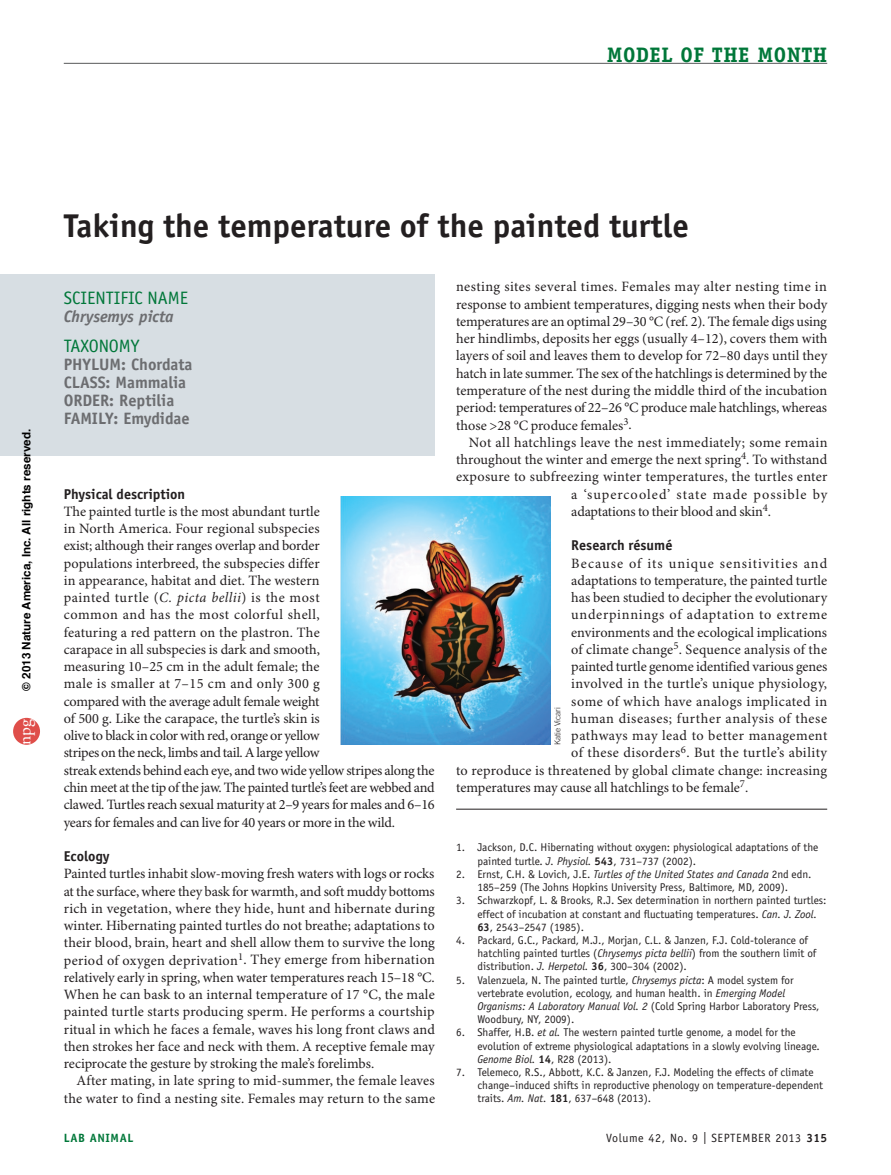
<style>
.page{position:relative;width:891px;height:1175px;background:#fff}
.page>*{position:absolute;margin:0;border:0;box-sizing:border-box;transform-origin:0 0}
.t1{font:700 33px "Officina Sans Std";color:#231f20}
.t2{font:700 21px "Officina Serif Std";letter-spacing:.025em;color:#007739}
.t3{font:18px "Officina Sans Std";color:#007739}
.t4{font:17.4px "Adobe Garamond Pro";color:#fff}
.t5{font:700 16.5px/18px "Officina Sans Std";letter-spacing:-.005em;color:#6c6d70}
.t6{font:italic 700 16.5px "Officina Sans Std";letter-spacing:-.005em;color:#6c6d70}
.t7{font:14.25px/17.2px "Minion Pro";letter-spacing:.005em;color:#231f20;text-align:justify}
.t8{font:14.25px "Minion Pro";letter-spacing:.025em;color:#231f20}
.t9{font:14.25px "Minion Pro";letter-spacing:.03em;color:#231f20}
.t10{font:14.25px "Minion Pro";letter-spacing:.035em;color:#231f20}
.t11{font:14.25px "Minion Pro";letter-spacing:.07em;color:#231f20}
.t12{font:700 14.25px "Officina Sans Std";color:#231f20}
.t13{font:14.25px "Minion Pro";letter-spacing:.04em;color:#231f20}
.t14{font:14.25px "Minion Pro";letter-spacing:.05em;color:#231f20}
.t15{font:12px "Officina Sans Std";letter-spacing:.05em;color:#231f20}
.t16{font:700 12px "Officina Sans Std";color:#007739}
.t17{font:700 11.7px "Helvetica";color:#000}
.t18{font:11.25px/13.2px "Officina Sans Std";color:#231f20}
.t19{font:300 8.25px "Trade Gothic LT Std";letter-spacing:-.005em;color:#231f20}
.s1{font-style:italic}
.s2{font-weight:700}
.s3{font-family:"Officina Serif Std";font-weight:700}
</style>
<div class="page">
<div style="left:0;top:274px;width:435px;height:181px;background:#d7dee3"></div>
<hr style="left:456px;top:809px;width:371px;height:1px;background:#231f20">
<img style="left:341px;top:496px;width:209px;height:248px">
<hr style="left:64px;top:63px;width:763px;height:1px;background:#57585a">
<div style="left:13px;top:718px;width:27px;height:26px;background:#df4e4a;border-radius:50%"></div>
<h2 class="t2" style="left:607px;top:41px;width:222px">MODEL OF THE MONTH</h2>
<p class="t17" style="left:17px;top:690px;width:263px;rotate:-90deg">© 2013 Nature America, Inc. All rights reserved.</p>
<p class="t4" style="left:14px;top:744px;width:28px;rotate:-90deg">npg</p>
<h1 class="t1" style="left:64px;top:205px;width:627px">Taking the temperature of the painted turtle</h1>
<p class="t3" style="left:64px;top:287px;width:126px">Scientific name</p>
<p class="t6" style="left:64px;top:307px;width:111px">Chrysemys picta</p>
<p class="t3" style="left:64px;top:335px;width:77px">Taxonomy</p>
<p class="t5" style="left:64px;top:355px;width:130px">PHYLUM: Chordata<br>Class: Mammalia<br>Order: Reptilia<br>Family: Emydidae</p>
<p class="t12" style="left:64px;top:485px;width:123px">Physical description</p>
<p class="t7" style="left:64px;top:503px;width:373px;text-align:left">The painted turtle is the most abundant turtle<br>in North America. Four regional subspecies<br>exist; although their ranges overlap and border<br>populations interbreed, the subspecies differ<br>in appearance, habitat and diet. The western<br>painted turtle (<span class="s1">C. picta bellii</span>) is the most<br>common and has the most colorful shell,<br>featuring a red pattern on the plastron. The<br>carapace in all subspecies is dark and smooth,<br>measuring 10–25 cm in the adult female; the<br>male is smaller at 7–15 cm and only 300 g<br>compared with the average adult female weight<br>of 500 g. Like the carapace, the turtle’s skin is<br>olive to black in color with red, orange or yellow<br>stripes on the neck, limbs and tail. A large yellow<br>streak extends behind each eye, and two wide yellow stripes along the chin meet at the tip of the jaw. The painted turtle’s feet are webbed and clawed. Turtles reach sexual maturity at 2–9 years for males and 6–16 years for females and can live for 40 years or more in the wild.</p>
<p class="t12" style="left:64px;top:847px;width:47px">Ecology</p>
<p class="t7" style="left:64px;top:865px;width:373px">Painted turtles inhabit slow-moving fresh waters with logs or rocks at the surface, where they bask for warmth, and soft muddy bottoms rich in vegetation, where they hide, hunt and hibernate during winter. Hibernating painted turtles do not breathe; adaptations to their blood, brain, heart and shell allow them to survive the long period of oxygen deprivation<sup>1</sup>. They emerge from hibernation relatively early in spring, when water temperatures reach 15–18 °C.<br>When he can bask to an internal temperature of 17 °C, the male painted turtle starts producing sperm. He performs a courtship ritual in which he faces a female, waves his long front claws and then strokes her face and neck with them. A receptive female may reciprocate the gesture by stroking the male’s forelimbs.</p>
<p class="t7" style="left:64px;top:1072px;width:373px;text-align:right">After mating, in late spring to mid-summer, the female leaves the water to find a nesting site. Females may return to the same</p>
<p class="t7" style="left:456px;top:279px;width:373px">nesting sites several times. Females may alter nesting time in response to ambient temperatures, digging nests when their body temperatures are an optimal 29–30 °C (ref. 2). The female digs using her hindlimbs, deposits her eggs (usually 4–12), covers them with layers of soil and leaves them to develop for 72–80 days until they hatch in late summer. The sex of the hatchlings is determined by the temperature of the nest during the middle third of the incubation period: temperatures of 22–26 °C produce male hatchlings, whereas those &gt;28 °C produce females<sup>3</sup>.</p>
<p class="t8" style="left:469px;top:434px;width:360px">Not all hatchlings leave the nest immediately; some remain</p>
<p class="t7" style="left:456px;top:451px;width:373px">throughout the winter and emerge the next spring<sup>4</sup>. To withstand</p>
<p class="t8" style="left:456px;top:468px;width:373px">exposure to subfreezing winter temperatures, the turtles enter</p>
<p class="t11" style="left:571px;top:485px;width:258px">a ‘supercooled’ state made possible by</p>
<p class="t7" style="left:571px;top:503px;width:201px">adaptations to their blood and skin<sup>4</sup>.</p>
<p class="t12" style="left:571px;top:536px;width:103px">Research résumé</p>
<p class="t11" style="left:571px;top:554px;width:257px">Because of its unique sensitivities and</p>
<p class="t7" style="left:571px;top:572px;width:257px">adaptations to temperature, the painted turtle</p>
<p class="t7" style="left:571px;top:589px;width:257px">has been studied to decipher the evolutionary</p>
<p class="t14" style="left:571px;top:606px;width:257px">underpinnings of adaptation to extreme</p>
<p class="t7" style="left:571px;top:624px;width:257px">environments and the ecological implications</p>
<p class="t7" style="left:571px;top:641px;width:257px">of climate change<sup>5</sup>. Sequence analysis of the</p>
<p class="t7" style="left:571px;top:658px;width:258px">painted turtle genome identified various genes</p>
<p class="t9" style="left:571px;top:675px;width:257px">involved in the turtle’s unique physiology,</p>
<p class="t9" style="left:571px;top:692px;width:257px">some of which have analogs implicated in</p>
<p class="t13" style="left:571px;top:710px;width:257px">human diseases; further analysis of these</p>
<p class="t10" style="left:571px;top:727px;width:258px">pathways may lead to better management</p>
<p class="t10" style="left:571px;top:744px;width:257px">of these disorders<sup>6</sup>. But the turtle’s ability</p>
<p class="t7" style="left:456px;top:762px;width:373px">to reproduce is threatened by global climate change: increasing</p>
<p class="t7" style="left:456px;top:779px;width:294px">temperatures may cause all hatchlings to be female<sup>7</sup>.</p>
<p class="t19" style="left:553px;top:745px;width:40px;rotate:-90deg">Katie Vicari</p>
<p class="t18" style="left:477px;top:841px;width:342px;text-indent:-21px">1. Jackson, D.C. Hibernating without oxygen: physiological adaptations of the painted turtle. <span class="s1">J. Physiol.</span> <span class="s2">543</span>, 731–737 (2002).</p>
<p class="t18" style="left:456px;top:867px;width:357px;text-align:center">2. Ernst, C.H. &amp; Lovich, J.E. <span class="s1">Turtles of the United States and Canada</span> 2nd edn.<br>185–259 (The Johns Hopkins University Press, Baltimore, MD, 2009).</p>
<p class="t18" style="left:477px;top:894px;width:351px;text-indent:-21px">3. Schwarzkopf, L. &amp; Brooks, R.J. Sex determination in northern painted turtles: effect of incubation at constant and fluctuating temperatures. <span class="s1">Can. J. Zool.<br></span><span class="s2">63</span>, 2543–2547 (1985).</p>
<p class="t18" style="left:477px;top:933px;width:341px;text-indent:-21px">4. Packard, G.C., Packard, M.J., Morjan, C.L. &amp; Janzen, F.J. Cold-tolerance of hatchling painted turtles (<span class="s1">Chrysemys picta bellii</span>) from the southern limit of distribution. <span class="s1">J. Herpetol.</span> <span class="s2">36</span>, 300–304 (2002).</p>
<p class="t18" style="left:477px;top:973px;width:344px;text-indent:-21px">5. Valenzuela, N . The painted turtle, <span class="s1">Chrysemys picta</span>: A model system for vertebrate evolution, ecology, and human health. in <span class="s1">Emerging Model Organisms: A Laboratory Manual Vol. 2</span> (Cold Spring Harbor Laboratory Press, Woodbury, NY, 2009).</p>
<p class="t18" style="left:477px;top:1025px;width:344px;text-indent:-21px">6. Shaffer, H.B. <span class="s1">et al.</span> The western painted turtle genome, a model for the evolution of extreme physiological adaptations in a slowly evolving lineage.<br><span class="s1">Genome Biol.</span> <span class="s2">14</span>, R28 (2013).</p>
<p class="t18" style="left:477px;top:1065px;width:347px;text-indent:-21px">7. Telemeco, R.S., Abbott, K.C. &amp; Janzen, F.J. Modeling the effects of climate change–induced shifts in reproductive phenology on temperature-dependent traits. <span class="s1">Am. Nat.</span> <span class="s2">181</span>, 637–648 (2013).</p>
<p class="t16" style="left:64px;top:1130px;width:71px">LAB ANIMAL</p>
<p class="t15" style="left:606px;top:1131px;width:223px">Volume 42, No. 9 | SEPTEM BER 2013 <span class="s3">315</span></p>
</div>
